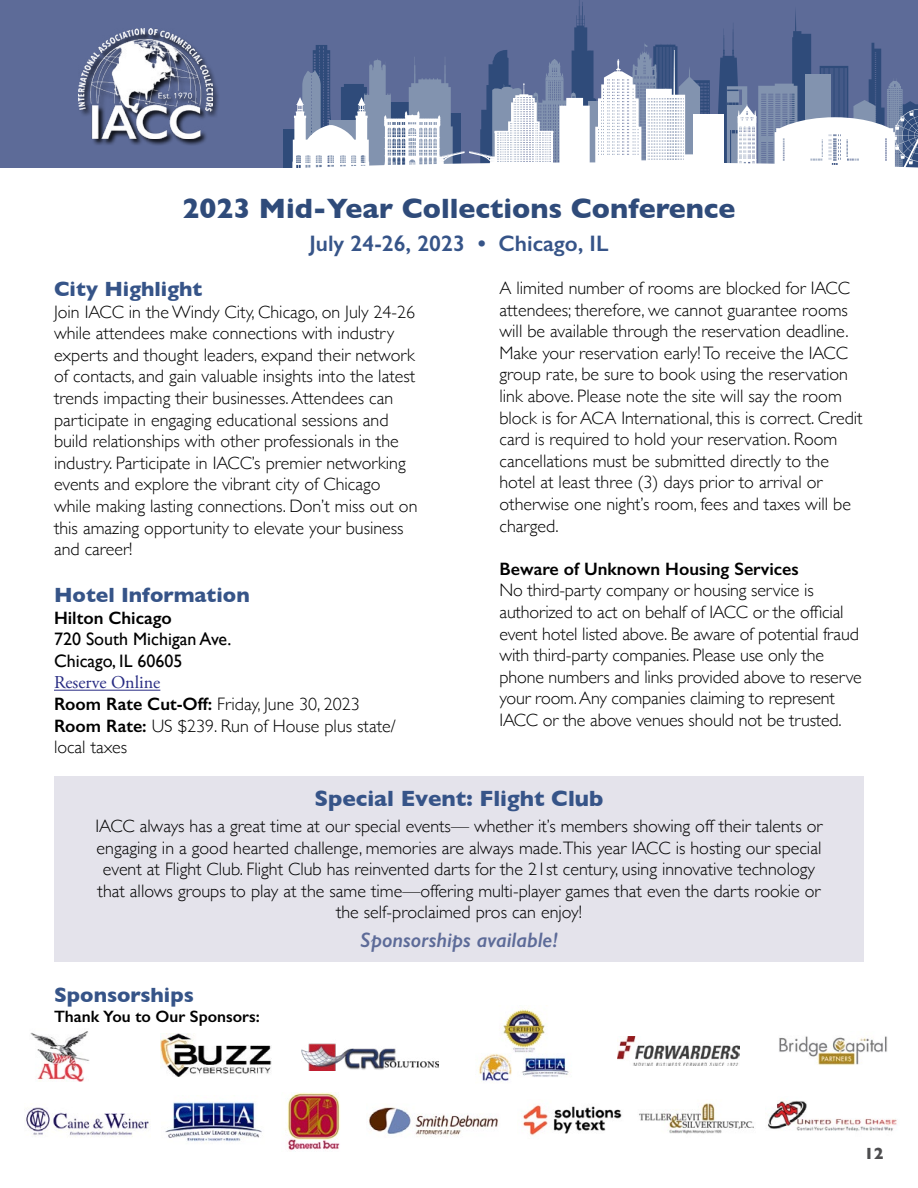
<style>
.page{position:relative;width:918px;height:1188px;background:#fff}
.page>*{position:absolute;margin:0;border:0;box-sizing:border-box;transform-origin:0 0}
.t1{font:700 28.5px "Gill Sans";color:#2f4b7a}
.t2{font:600 22.5px "Gill Sans";color:#365488}
.t3{font:700 22.5px "Gill Sans";color:#365488}
.t4{font:700 21px "Gill Sans";color:#365488}
.t5{font:italic 600 21px "Gill Sans";color:#5d6b98}
.t6{font:300 18px/21.6px "Gill Sans";color:#000}
.t7{font:600 18px "Gill Sans";color:#000}
.t8{font:18px "Gill Sans";color:#000}
.t9{font:600 16.5px "Gill Sans";color:#000}
.t10{font:700 16.5px "Gill Sans";color:#4d4d4f}
.s1{font-family:"Adobe Garamond Pro";font-weight:400}
.s2{font-family:"Adobe Garamond Pro";font-weight:400;color:#262a82}
.s3{font-weight:600}
</style>
<div class="page">
<div style="left:0;top:0;width:918px;height:167px;background:#5d6b98"></div>
<div style="left:54px;top:777px;width:810px;height:185px;background:#e4e3eb"></div>
<svg style="left:283px;top:0;width:635px;height:167px"></svg>
<div style="left:79px;top:29px;width:141px;height:117px;background:#000;opacity:.85"></div>
<img style="left:79px;top:29px;width:133px;height:109px">
<hr style="left:54px;top:690px;width:106px;height:1px;background:#262a82">
<img style="left:30px;top:1031px;width:60px;height:50px">
<img style="left:160px;top:1034px;width:111px;height:43px">
<img style="left:302px;top:1043px;width:136px;height:27px">
<img style="left:479px;top:1008px;width:90px;height:73px">
<img style="left:617px;top:1036px;width:123px;height:29px">
<img style="left:779px;top:1036px;width:108px;height:29px">
<img style="left:26px;top:1107px;width:124px;height:30px">
<img style="left:165px;top:1101px;width:97px;height:41px">
<img style="left:522px;top:1105px;width:100px;height:31px">
<img style="left:639px;top:1103px;width:115px;height:31px">
<img style="left:768px;top:1100px;width:129px;height:32px">
<img style="left:285px;top:1092px;width:55px;height:58px">
<img style="left:369px;top:1107px;width:129px;height:30px">
<p class="t1" style="left:183px;top:186px;width:554px">2023 Mid-Year Collections Conference</p>
<p class="t2" style="left:309px;top:230px;width:301px">July 24-26, 2023 <span class="s1">•</span> Chicago, IL</p>
<p class="t4" style="left:54px;top:272px;width:150px">City Highlight</p>
<p class="t6" style="left:54px;top:300px;width:365px">Join IACC in the Windy City, Chicago, on July 24-26 while attendees make connections with industry experts and thought leaders, expand their network of contacts, and gain valuable insights into the latest trends impacting their businesses. Attendees can participate in engaging educational sessions and build relationships with other professionals in the industry. Participate in IACC’s premier networking events and explore the vibrant city of Chicago while making lasting connections. Don’t miss out on this amazing opportunity to elevate your business and career!</p>
<p class="t4" style="left:54px;top:578px;width:197px">Hotel Information</p>
<p class="t7" style="left:54px;top:607px;width:119px">Hilton Chicago</p>
<p class="t8" style="left:54px;top:629px;width:179px">720 South Michigan Ave.</p>
<p class="t8" style="left:54px;top:650px;width:130px">Chicago, IL 60605</p>
<p class="t6" style="left:54px;top:671px;width:307px"><span class="s2">Reserve Online<br></span><span class="s3">Room Rate Cut-Off:</span> Friday, June 30, 2023</p>
<p class="t6" style="left:54px;top:714px;width:343px"><span class="s3">Room Rate:</span> US $239. Run of House plus state/ local taxes</p>
<p class="t6" style="left:500px;top:276px;width:365px">A limited number of rooms are blocked for IACC attendees; therefore, we cannot guarantee rooms will be available through the reservation deadline.<br>Make your reservation early! To receive the IACC group rate, be sure to book using the reservation link above. Please note the site will say the room block is for ACA International, this is correct. Credit card is required to hold your reservation. Room cancellations must be submitted directly to the hotel at least three (3) days prior to arrival or otherwise one night’s room, fees and taxes will be charged.</p>
<p class="t7" style="left:500px;top:558px;width:301px">Beware of Unknown Housing Services</p>
<p class="t6" style="left:500px;top:579px;width:364px">No third-party company or housing service is authorized to act on behalf of IACC or the official event hotel listed above. Be aware of potential fraud with third-party companies. Please use only the phone numbers and links provided above to reserve your room. Any companies claiming to represent IACC or the above venues should not be trusted.</p>
<p class="t3" style="left:314px;top:780px;width:291px">Special Event: Flight Club</p>
<p class="t6" style="left:96px;top:814px;width:728px;text-align:center">IACC always has a great time at our special events— whether it’s members showing off their talents or engaging in a good hearted challenge, memories are always made.This year IACC is hosting our special event at Flight Club. Flight Club has reinvented darts for the 21st century, using innovative technology that allows groups to play at the same time—offering multi-player games that even the darts rookie or the self-proclaimed pros can enjoy!</p>
<p class="t5" style="left:360px;top:927px;width:199px">Sponsorships available!</p>
<p class="t4" style="left:54px;top:978px;width:141px">Sponsorships</p>
<p class="t9" style="left:54px;top:1006px;width:207px">Thank You to Our Sponsors:</p>
<p class="t10" style="left:864px;top:1140px;width:21px">12</p>
</div>
